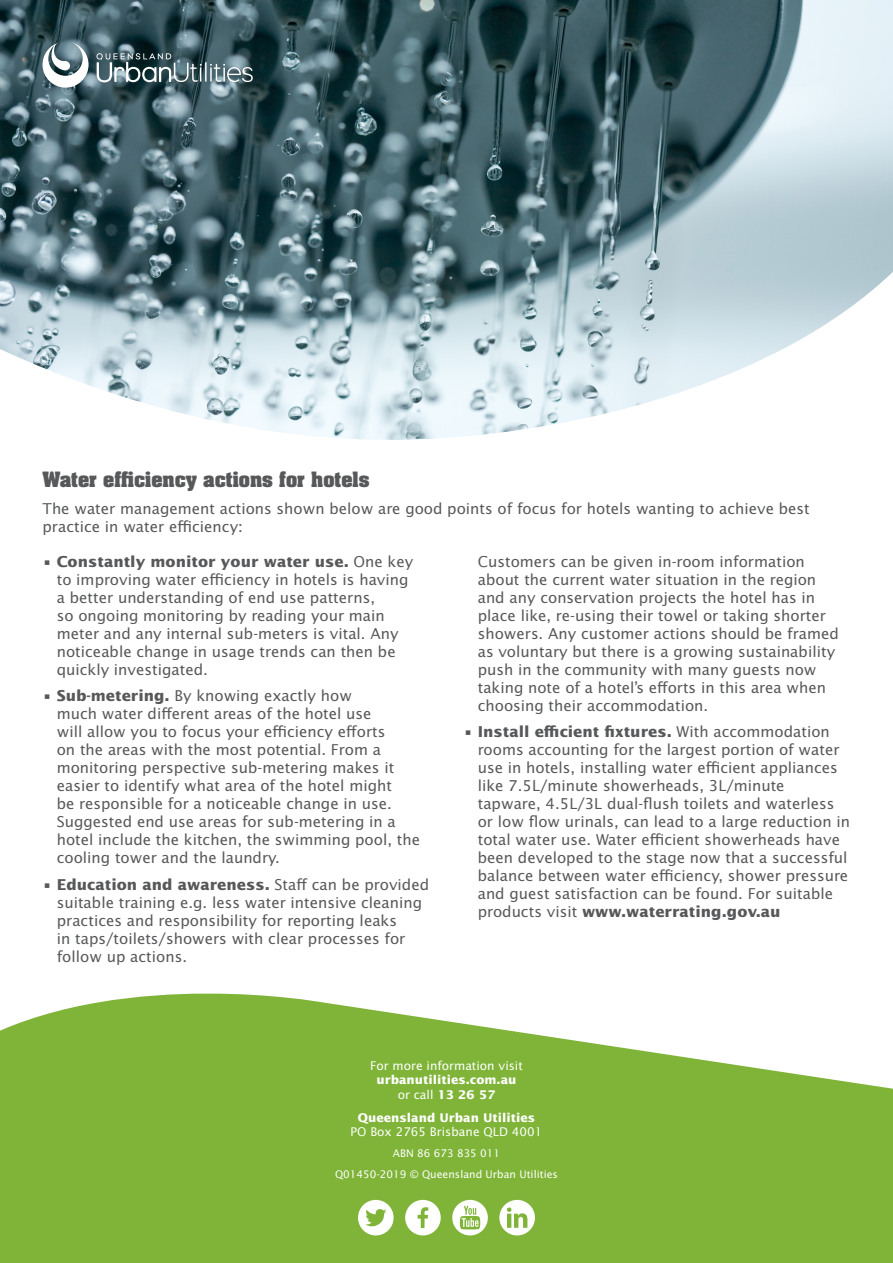
<style>
.page{position:relative;width:893px;height:1263px;background:#fff}
.page>*{position:absolute;margin:0;border:0;box-sizing:border-box;transform-origin:0 0}
.t1{font:700 18px "Aachen LT";color:#57585a}
.t2{font:15px/18px "Lucida Sans Std";color:#57585a}
.t3{font:12px/14.4px "Lucida Sans Std";color:#fff;text-align:center}
.t4{font:700 12px/14.4px "Lucida Sans Std";color:#fff;text-align:center}
.t5{font:10.5px "Lucida Sans Std";color:#fff}
.s1{font-weight:700}
.s2{font-weight:400}
</style>
<div class="page">
<svg style="left:0;top:993px;width:893px;height:270px;background:#90be53"></svg>
<svg style="left:405px;top:1200px;width:36px;height:35px"></svg>
<svg style="left:358px;top:1200px;width:36px;height:35px"></svg>
<svg style="left:499px;top:1200px;width:36px;height:35px"></svg>
<svg style="left:452px;top:1200px;width:36px;height:35px"></svg>
<img style="left:0;top:0;width:893px;height:440px">
<svg style="left:43px;top:43px;width:46px;height:45px"></svg>
<svg style="left:96px;top:53px;width:105px;height:29px;background:#5f7479"></svg>
<hr style="left:205px;top:62px;width:2px;height:20px;background:#fff">
<svg style="left:210px;top:64px;width:43px;height:18px"></svg>
<p class="t1" style="left:43px;top:466px;width:329px">Water efficiency actions for hotels</p>
<p class="t2" style="left:43px;top:499px;width:769px">The water management actions shown below are good points of focus for hotels wanting to achieve best practice in water efficiency:</p>
<p class="t2" style="left:57px;top:553px;width:358px;text-indent:-14px">• <span class="s1">Constantly monitor your water use.</span> One key to improving water efficiency in hotels is having a better understanding of end use patterns,<br>so ongoing monitoring by reading your main meter and any internal sub-meters is vital. Any noticeable change in usage trends can then be quickly investigated.</p>
<p class="t2" style="left:57px;top:687px;width:365px;text-indent:-14px">• <span class="s1">Sub-metering.</span> By knowing exactly how<br>much water different areas of the hotel use<br>will allow you to focus your efficiency efforts<br>on the areas with the most potential. From a monitoring perspective sub-metering makes it easier to identify what area of the hotel might<br>be responsible for a noticeable change in use.<br>Suggested end use areas for sub-metering in a hotel include the kitchen, the swimming pool, the cooling tower and the laundry.</p>
<p class="t2" style="left:57px;top:876px;width:374px;text-indent:-14px">• <span class="s1">Education and awareness.</span> Staff can be provided suitable training e.g. less water intensive cleaning practices and responsibility for reporting leaks<br>in taps/toilets/showers with clear processes for follow up actions.</p>
<p class="t2" style="left:478px;top:553px;width:363px">Customers can be given in-room information about the current water situation in the region and any conservation projects the hotel has in place like, re-using their towel or taking shorter showers. Any customer actions should be framed as voluntary but there is a growing sustainability push in the community with many guests now taking note of a hotel’s efforts in this area when choosing their accommodation.</p>
<p class="t2" style="left:478px;top:723px;width:374px;text-indent:-14px">• <span class="s1">Install efficient fixtures.</span> With accommodation rooms accounting for the largest portion of water use in hotels, installing water efficient appliances like 7.5L/minute showerheads, 3L/minute tapware, 4.5L/3L dual-flush toilets and waterless or low flow urinals, can lead to a large reduction in total water use. Water efficient showerheads have been developed to the stage now that a successful balance between water efficiency, shower pressure and guest satisfaction can be found. For suitable products visit <span class="s1">www.waterrating.gov.au</span></p>
<p class="t3" style="left:370px;top:1058px;width:154px">For more information visit <span class="s1">urbanutilities.com.au </span>or call <span class="s1">13 26 57</span></p>
<p class="t4" style="left:351px;top:1110px;width:193px">Queensland Urban Utilities<br><span class="s2">PO Box 2765 Brisbane QLD 4001</span></p>
<p class="t5" style="left:393px;top:1147px;width:109px">ABN 86 673 835 011</p>
<p class="t5" style="left:335px;top:1168px;width:224px">Q01450-2019 © Queensland Urban Utilities</p>
</div>
